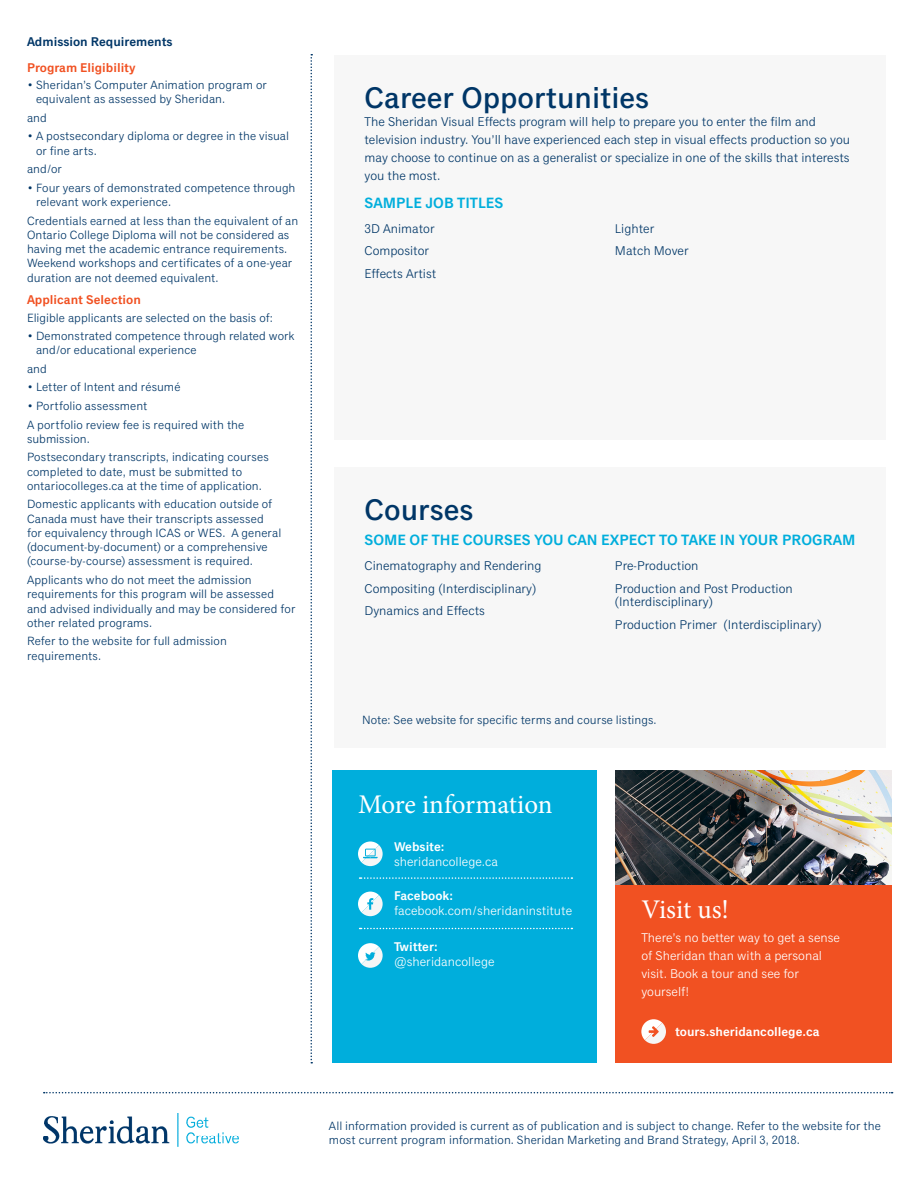
<style>
.page{position:relative;width:918px;height:1188px;background:#fff}
.page>*{position:absolute;margin:0;border:0;box-sizing:border-box;transform-origin:0 0}
.h2_back-page{font:500 30px "Classic Grotesque Std";color:#003667}
.t1{font:27px "Minion Pro";letter-spacing:-.005em;color:#fff}
.h3_back-page{font:600 15px "Classic Grotesque Pro";color:#00aedc}
.p_list_careers_cours{font:12.75px/18px "Classic Grotesque Pro";color:#003667}
.t2{font:12.75px/18px "Classic Grotesque Pro";color:#fff}
.t3{font:600 12.75px "Classic Grotesque Pro";color:#fff}
.h4_back-page{font:600 12.75px "Classic Grotesque Pro";color:#f15122}
.t4{font:600 12.75px "Classic Grotesque Pro";color:#003667}
.p_admissions{font:12px/14.2px "Classic Grotesque Pro";letter-spacing:.005em;color:#003667}
</style>
<div class="page">
<div style="left:333px;top:770px;width:264px;height:293px;background:#00aedc"></div>
<div style="left:615px;top:884px;width:277px;height:179px;background:#f15122"></div>
<img style="left:44px;top:1114px;width:195px;height:33px">
<svg style="left:310px;top:54px;width:2px;height:1010px"></svg>
<img style="left:615px;top:770px;width:276px;height:114px">
<svg style="left:44px;top:1092px;width:849px;height:1px"></svg>
<svg style="left:360px;top:877px;width:212px;height:2px"></svg>
<svg style="left:360px;top:928px;width:212px;height:1px"></svg>
<div style="left:334px;top:55px;width:552px;height:385px;background:#f7f7f7"></div>
<div style="left:334px;top:467px;width:552px;height:281px;background:#f7f7f7"></div>
<svg style="left:358px;top:892px;width:25px;height:24px"></svg>
<svg style="left:358px;top:943px;width:25px;height:25px"></svg>
<svg style="left:358px;top:842px;width:25px;height:24px"></svg>
<svg style="left:641px;top:1019px;width:25px;height:25px"></svg>
<p class="t4" style="left:27px;top:34px;width:147px">Admission Requirements</p>
<p class="h4_back-page" style="left:27px;top:60px;width:110px">Program Eligibility</p>
<p class="p_admissions" style="left:36px;top:78px;width:233px;text-indent:-9px">• Sheridan’s Computer Animation program or equivalent as assessed by Sheridan.</p>
<p class="p_admissions" style="left:27px;top:111px;width:21px">and</p>
<p class="p_admissions" style="left:36px;top:130px;width:255px;text-indent:-9px">• A postsecondary diploma or degree in the visual or fine arts.</p>
<p class="p_admissions" style="left:27px;top:162px;width:36px">and/or</p>
<p class="p_admissions" style="left:36px;top:181px;width:261px;text-indent:-9px">• Four years of demonstrated competence through relevant work experience.</p>
<p class="p_admissions" style="left:27px;top:214px;width:273px">Credentials earned at less than the equivalent of an Ontario College Diploma will not be considered as having met the academic entrance requirements.<br>Weekend workshops and certificates of a one-year duration are not deemed equivalent.</p>
<p class="h4_back-page" style="left:27px;top:292px;width:116px">Applicant Selection</p>
<p class="p_admissions" style="left:27px;top:311px;width:247px">Eligible applicants are selected on the basis of:</p>
<p class="p_admissions" style="left:36px;top:329px;width:260px;text-indent:-9px">• Demonstrated competence through related work and/or educational experience</p>
<p class="p_admissions" style="left:27px;top:362px;width:21px">and</p>
<p class="p_admissions" style="left:27px;top:381px;width:155px">• Letter of Intent and résumé</p>
<p class="p_admissions" style="left:27px;top:399px;width:122px">• Portfolio assessment</p>
<p class="p_admissions" style="left:27px;top:418px;width:219px">A portfolio review fee is required with the submission.</p>
<p class="p_admissions" style="left:27px;top:450px;width:243px">Postsecondary transcripts, indicating courses completed to date, must be submitted to ontariocolleges.ca at the time of application.</p>
<p class="p_admissions" style="left:27px;top:498px;width:256px">Domestic applicants with education outside of Canada must have their transcripts assessed for equivalency through ICAS or WES. A general (document-by-document) or a comprehensive (course-by-course) assessment is required.</p>
<p class="p_admissions" style="left:27px;top:573px;width:270px">Applicants who do not meet the admission requirements for this program will be assessed and advised individually and may be considered for other related programs.</p>
<p class="p_admissions" style="left:27px;top:634px;width:201px">Refer to the website for full admission requirements.</p>
<p class="h2_back-page" style="left:364px;top:80px;width:286px">Career Opportunities</p>
<p class="p_list_careers_cours" style="left:364px;top:113px;width:487px">The Sheridan Visual Effects program will help to prepare you to enter the film and television industry. You’ll have experienced each step in visual effects production so you may choose to continue on as a generalist or specialize in one of the skills that interests you the most.</p>
<p class="h3_back-page" style="left:364px;top:194px;width:140px">SAMPLE JOB TITLES</p>
<p class="p_list_careers_cours" style="left:364px;top:220px;width:72px">3D Animator</p>
<p class="p_list_careers_cours" style="left:364px;top:242px;width:66px">Compositor</p>
<p class="p_list_careers_cours" style="left:364px;top:265px;width:73px">Effects Artist</p>
<p class="p_list_careers_cours" style="left:615px;top:220px;width:41px">Lighter</p>
<p class="p_list_careers_cours" style="left:615px;top:242px;width:75px">Match Mover</p>
<p class="h2_back-page" style="left:364px;top:493px;width:111px">Courses</p>
<p class="h3_back-page" style="left:364px;top:532px;width:493px">SOME OF THE COURSES YOU CAN EXPECT TO TAKE IN YOUR PROGRAM</p>
<p class="p_list_careers_cours" style="left:364px;top:557px;width:179px">Cinematography and Rendering</p>
<p class="p_list_careers_cours" style="left:364px;top:580px;width:173px">Compositing (Interdisciplinary)</p>
<p class="p_list_careers_cours" style="left:364px;top:602px;width:122px">Dynamics and Effects</p>
<p class="p_list_careers_cours" style="left:615px;top:557px;width:85px">Pre-Production</p>
<p class="p_list_careers_cours" style="left:615px;top:582px;width:179px;line-height:13.5px">Production and Post Production (Interdisciplinary)</p>
<p class="p_list_careers_cours" style="left:615px;top:616px;width:208px">Production Primer (Interdisciplinary)</p>
<p class="p_admissions" style="left:362px;top:713px;width:296px">Note: See website for specific terms and course listings.</p>
<h2 class="t1" style="left:358px;top:786px;width:196px">More information</h2>
<p class="t3" style="left:394px;top:840px;width:52px">Website:</p>
<p class="t2" style="left:394px;top:853px;width:106px">sheridancollege.ca</p>
<p class="t3" style="left:394px;top:888px;width:61px">Facebook:</p>
<p class="t2" style="left:394px;top:902px;width:180px">facebook.com/sheridaninstitute</p>
<p class="t3" style="left:394px;top:940px;width:45px">Twitter:</p>
<p class="t2" style="left:394px;top:953px;width:102px">@sheridancollege</p>
<h2 class="t1" style="left:641px;top:891px;width:89px">Visit us!</h2>
<p class="t2" style="left:641px;top:929px;width:200px">There’s no better way to get a sense of Sheridan than with a personal visit. Book a tour and see for yourself!</p>
<p class="t3" style="left:675px;top:1025px;width:146px">tours.sheridancollege.ca</p>
<p class="p_admissions" style="left:329px;top:1119px;width:553px">All information provided is current as of publication and is subject to change. Refer to the website for the most current program information. Sheridan Marketing and Brand Strategy, April 3, 2018.</p>
</div>
